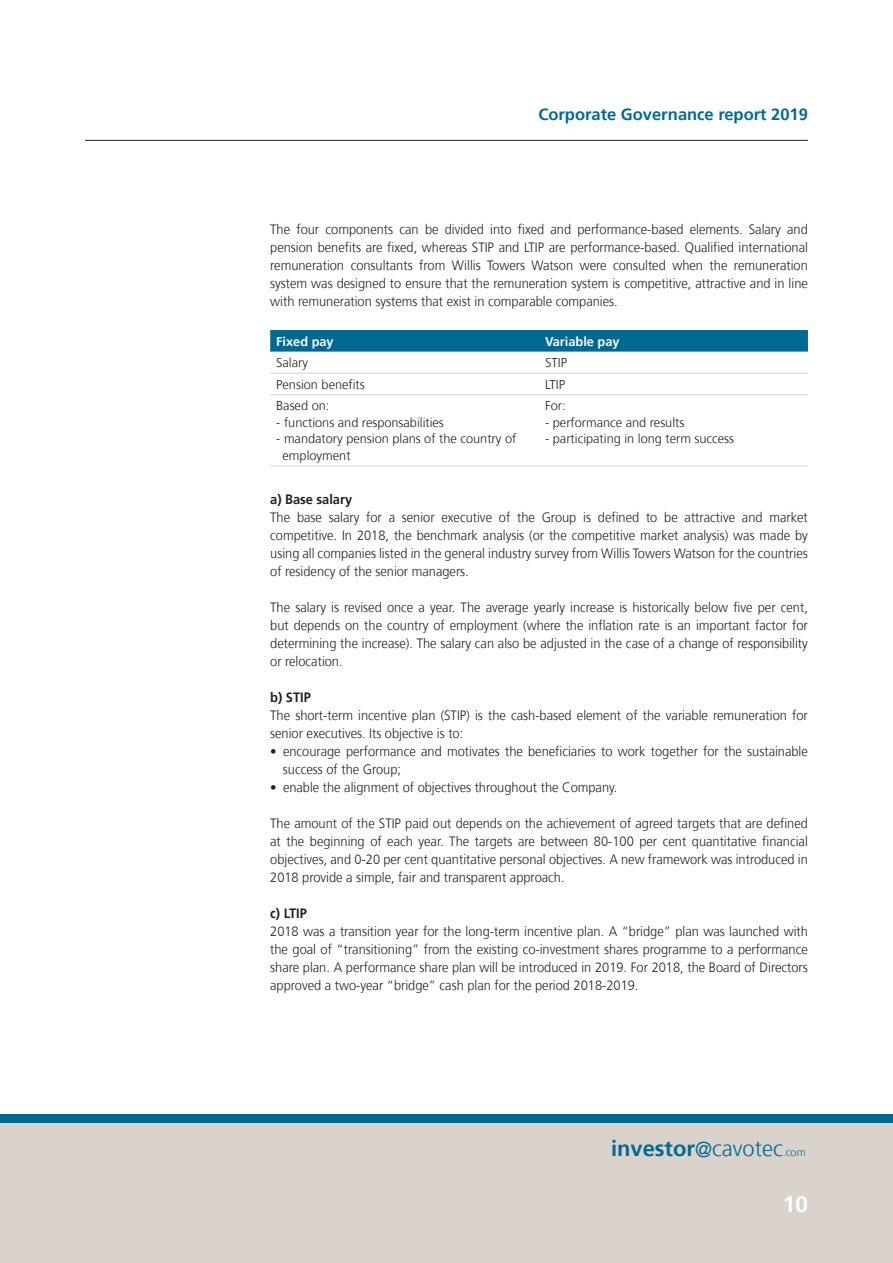
<style>
.page{position:relative;width:893px;height:1263px;background:#fff}
.page>*{position:absolute;margin:0;border:0;box-sizing:border-box;transform-origin:0 0}
.t1{font:700 22.5px "Frutiger 65";color:#fff}
.t2{font:700 21.9px "Frutiger 65";color:#006991}
.t3{font:700 16.5px "Frutiger 65";color:#006991}
.t4{font:300 13.5px/18px "Frutiger";color:#231f20;text-align:justify;scale:.95 1}
.t5{font:700 13.5px "Frutiger 65";color:#231f20;scale:.95 1}
.t6{font:300 12.75px/16.5px "Frutiger";color:#231f20}
.t7{font:700 12.75px "Frutiger 65";color:#fff}
.s1{font-family:"Frutiger";font-weight:300;font-size:21.45px}
.s2{font-family:"Frutiger";font-weight:300}
.s3{font-family:"Frutiger";font-weight:300;font-size:10.95px}
</style>
<div class="page">
<div style="left:0;top:1114px;width:893px;height:149px;background:#d9d3cc"></div>
<div style="left:0;top:1114px;width:893px;height:9px;background:#006991"></div>
<hr style="left:85px;top:140px;width:723px;height:1px;background:#231f20">
<svg style="left:270px;top:330px;width:538px;height:22px;background:#056b93"></svg>
<hr style="left:270px;top:373px;width:269px;height:1px;background:#d9d3cc">
<hr style="left:539px;top:373px;width:269px;height:1px;background:#d9d3cc">
<hr style="left:270px;top:394px;width:269px;height:1px;background:#d9d3cc">
<hr style="left:539px;top:394px;width:269px;height:1px;background:#d9d3cc">
<hr style="left:270px;top:465px;width:269px;height:1px;background:#d9d3cc">
<hr style="left:539px;top:465px;width:269px;height:1px;background:#d9d3cc">
<p class="t3" style="left:538px;top:105px;width:271px">Corporate Governance report 2019</p>
<p class="t4" style="left:270px;top:221px;width:567px">The four components can be divided into fixed and performance-based elements. Salary and pension benefits are fixed, whereas STIP and LTIP are performance-based. Qualified international remuneration consultants from Willis Towers Watson were consulted when the remuneration system was designed to ensure that the remuneration system is competitive, attractive and in line with remuneration systems that exist in comparable companies.</p>
<p class="t7" style="left:276px;top:334px;width:59px">Fixed pay</p>
<p class="t7" style="left:545px;top:334px;width:76px">Variable pay</p>
<p class="t6" style="left:276px;top:355px;width:33px">Salary</p>
<p class="t6" style="left:545px;top:355px;width:23px">STIP</p>
<p class="t6" style="left:276px;top:376px;width:90px">Pension benefits</p>
<p class="t6" style="left:545px;top:376px;width:22px">LTIP</p>
<p class="t6" style="left:276px;top:398px;width:55px">Based on:</p>
<p class="t6" style="left:276px;top:414px;width:169px">- functions and responsabilities</p>
<p class="t6" style="left:283px;top:431px;width:235px;text-indent:-6px">- mandatory pension plans of the country of employment</p>
<p class="t6" style="left:545px;top:398px;width:22px">For:</p>
<p class="t6" style="left:545px;top:414px;width:141px">- performance and results</p>
<p class="t6" style="left:545px;top:431px;width:191px">- participating in long term success</p>
<p class="t5" style="left:270px;top:491px;width:88px">a) Base salary</p>
<p class="t4" style="left:270px;top:509px;width:567px">The base salary for a senior executive of the Group is defined to be attractive and market competitive. In 2018, the benchmark analysis (or the competitive market analysis) was made by using all companies listed in the general industry survey from Willis Towers Watson for the countries of residency of the senior managers.</p>
<p class="t4" style="left:270px;top:599px;width:567px">The salary is revised once a year. The average yearly increase is historically below five per cent, but depends on the country of employment (where the inflation rate is an important factor for determining the increase). The salary can also be adjusted in the case of a change of responsibility or relocation.</p>
<p class="t5" style="left:270px;top:689px;width:44px">b) STIP</p>
<p class="t4" style="left:270px;top:707px;width:567px">The short-term incentive plan (STIP) is the cash-based element of the variable remuneration for senior executives. Its objective is to:</p>
<p class="t4" style="left:283px;top:743px;width:554px;text-indent:-13px">• encourage performance and motivates the beneficiaries to work together for the sustainable success of the Group;</p>
<p class="t4" style="left:270px;top:779px;width:367px">• enable the alignment of objectives throughout the Company.</p>
<p class="t4" style="left:270px;top:815px;width:567px">The amount of the STIP paid out depends on the achievement of agreed targets that are defined at the beginning of each year. The targets are between 80-100 per cent quantitative financial objectives, and 0-20 per cent quantitative personal objectives. A new framework was introduced in 2018 provide a simple, fair and transparent approach.</p>
<p class="t5" style="left:270px;top:905px;width:40px">c) LTIP</p>
<p class="t4" style="left:270px;top:923px;width:567px">2018 was a transition year for the long-term incentive plan. A “bridge” plan was launched with the goal of “transitioning” from the existing co-investment shares programme to a performance share plan. A performance share plan will be introduced in 2019. For 2018, the Board of Directors approved a two-year “bridge” cash plan for the period 2018-2019.</p>
<h2 class="t2" style="left:611px;top:1135px;width:196px">investor<span class="s1">@</span><span class="s2">cavotec</span><span class="s3">.com</span></h2>
<h1 class="t1" style="left:783px;top:1191px;width:27px">10</h1>
</div>
